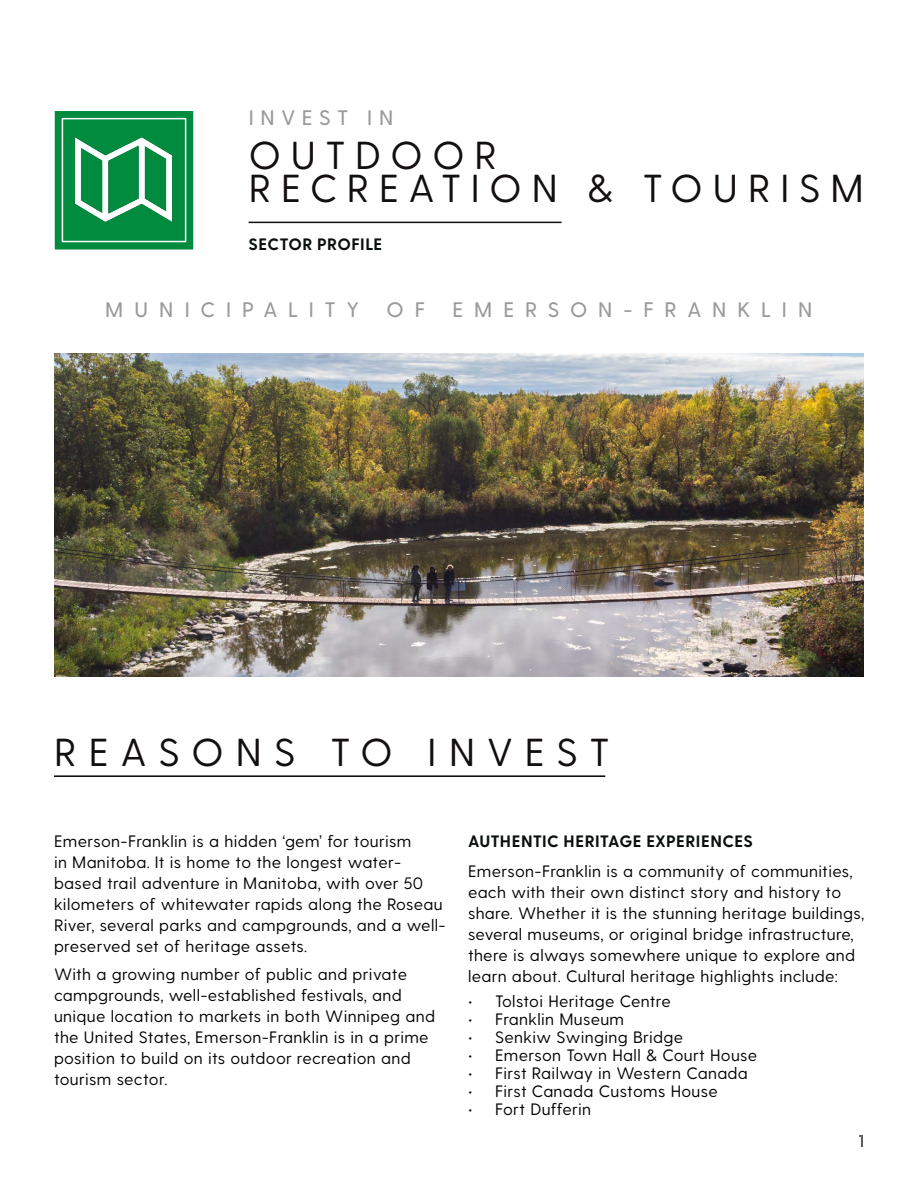
<style>
.page{position:relative;width:918px;height:1188px;background:#fff}
.page>*{position:absolute;margin:0;border:0;box-sizing:border-box;transform-origin:0 0}
.Header_1{font:39px "Greycliff CF";letter-spacing:.255em;color:#130f0e}
.Header_1-2{font:39px "Greycliff CF";letter-spacing:.3em;color:#130f0e}
.Header_1_-_Sub_Head{font:500 21px "Greycliff CF";letter-spacing:.505em;color:#9b9999}
.Header_1_-_Sub_Head-2{font:500 21px "Greycliff CF";letter-spacing:.3em;color:#9b9999}
.t1{font:16.5px/21px "Greycliff CF";letter-spacing:.02em;color:#000}
.Header_2{font:700 16.5px "Greycliff CF";letter-spacing:.015em;color:#090f0d}
</style>
<div class="page">
<hr style="left:249px;top:222px;width:313px;height:1px;background:#130f0e">
<hr style="left:54px;top:775px;width:551px;height:2px;background:#000">
<img style="left:54px;top:354px;width:810px;height:323px">
<svg style="left:54px;top:111px;width:140px;height:139px;background:#199650"></svg>
<img style="left:65px;top:121px;width:118px;height:118px">
<div style="left:62px;top:118px;width:124px;height:124px;border:2px solid #fff"></div>
<p class="Header_1_-_Sub_Head-2" style="left:249px;top:105px;width:146px">INVEST IN</p>
<p class="Header_1" style="left:249px;top:132px;width:250px">OUTDOOR</p>
<p class="Header_1" style="left:249px;top:165px;width:617px">RECREATION &amp; TOURISM</p>
<p class="Header_2" style="left:249px;top:234px;width:135px">SECTOR PROFILE</p>
<p class="Header_1_-_Sub_Head" style="left:105px;top:297px;width:256px">MUNICIPALITY</p>
<p class="Header_1_-_Sub_Head" style="left:387px;top:297px;width:40px">O F</p>
<p class="Header_1_-_Sub_Head" style="left:452px;top:297px;width:361px">EMERSON-FRANKLIN</p>
<p class="Header_1-2" style="left:54px;top:729px;width:557px">REASONS TO INVEST</p>
<p class="t1" style="left:54px;top:831px;width:393px">Emerson-Franklin is a hidden ‘gem’ for tourism<br>in Manitoba. It is home to the longest water&shy;based trail adventure in Manitoba, with over 50 kilometers of whitewater rapids along the Roseau River, several parks and campgrounds, and a well&shy;preserved set of heritage assets.</p>
<p class="t1" style="left:54px;top:964px;width:383px">With a growing number of public and private campgrounds, well-established festivals, and unique location to markets in both Winnipeg and the United States, Emerson-Franklin is in a prime position to build on its outdoor recreation and tourism sector.</p>
<p class="Header_2" style="left:468px;top:832px;width:286px">AUTHENTIC HERITAGE EXPERIENCES</p>
<p class="t1" style="left:468px;top:861px;width:398px">Emerson-Franklin is a community of communities, each with their own distinct story and history to share. Whether it is the stunning heritage buildings, several museums, or original bridge infrastructure, there is always somewhere unique to explore and learn about. Cultural heritage highlights include:</p>
<p class="t1" style="left:468px;top:991px;width:204px">• Tolstoi Heritage Centre</p>
<p class="t1" style="left:468px;top:1009px;width:158px">• Franklin Museum</p>
<p class="t1" style="left:468px;top:1027px;width:217px">• Senkiw Swinging Bridge</p>
<p class="t1" style="left:468px;top:1045px;width:291px">• Emerson Town Hall &amp; Court House</p>
<p class="t1" style="left:468px;top:1063px;width:281px">• First Railway in Western Canada</p>
<p class="t1" style="left:468px;top:1081px;width:251px">• First Canada Customs House</p>
<p class="t1" style="left:468px;top:1099px;width:125px">• Fort Dufferin</p>
<p class="t1" style="left:859px;top:1131px;width:7px">1</p>
</div>
